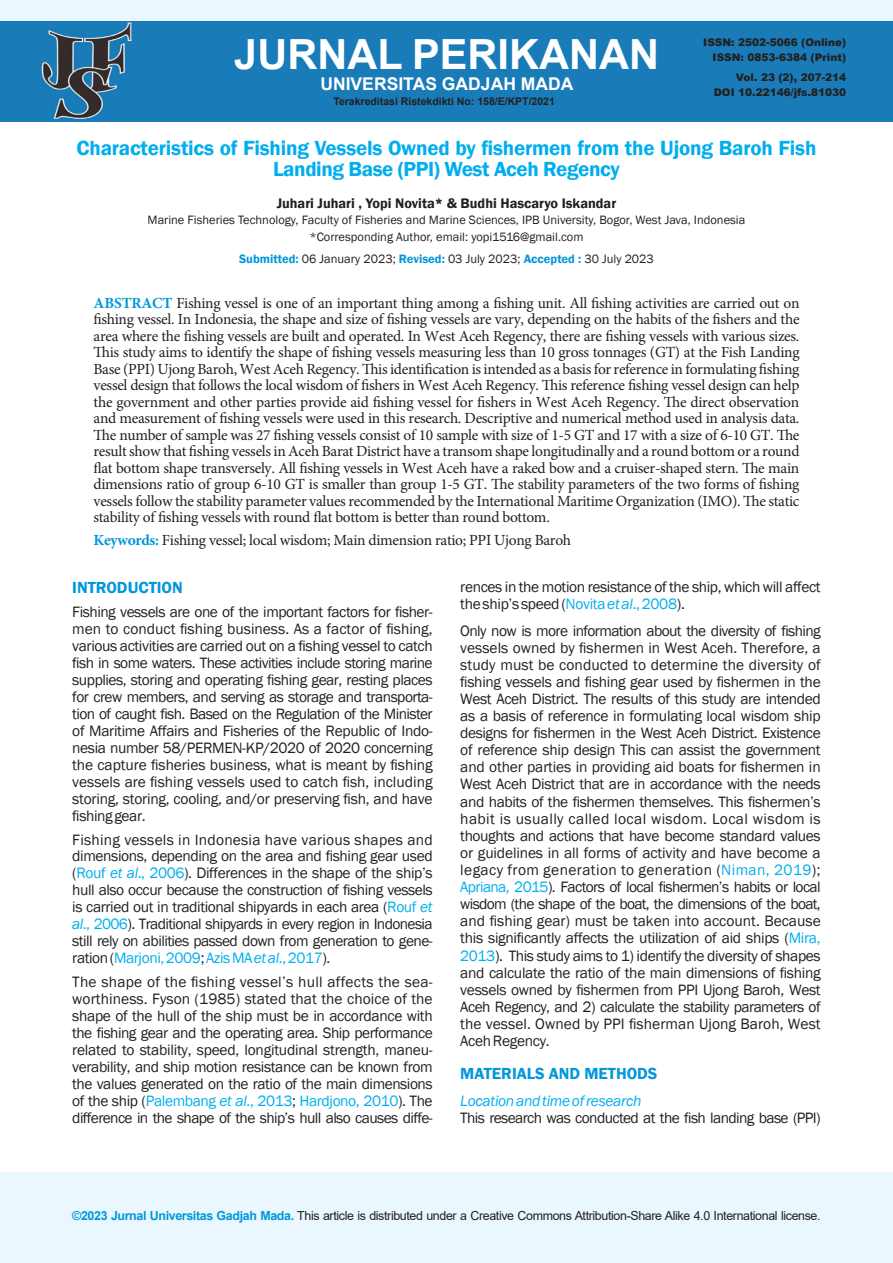
<style>
.page{position:relative;width:893px;height:1263px;background:#fff}
.page>*{position:absolute;margin:0;border:0;box-sizing:border-box;transform-origin:0 0}
.t1{font:700 41.55px "Arial";color:#fff}
.Judul_Indo{font:600 21px/21px "Franklin Gothic";letter-spacing:-.01em;color:#00aeef;text-align:center}
.t2{font:700 17.55px "Arial";color:#fff}
.BAB{font:600 16.5px "Franklin Gothic";color:#0097db}
.Isi{font:15.45px/17px "Franklin Gothic";letter-spacing:-.025em;color:#231f20;text-align:justify}
.Abstrak{font:15.45px/16.5px "Minion Pro";letter-spacing:-.02em;color:#231f20;text-align:justify}
.Isi-2{font:15.45px/17px "Franklin Gothic";letter-spacing:.005em;color:#231f20}
.Isi-3{font:italic 15.45px "Franklin Gothic";letter-spacing:-.02em;color:#00aeef}
.Penulis{font:600 14.25px "Franklin Gothic";color:#231f20}
.Corresponding{font:12.45px "Franklin Gothic";color:#231f20}
.t3{font:12.45px "Arial";letter-spacing:-.03em;color:#231f20}
.ISSN{font:900 10.5px "Arial";color:#231f20}
.t4{font:700 10.5px "Arial";color:#231f20}
.s1{font-weight:600;color:#0097db}
.s2{font-weight:700;color:#0097db}
.s3{color:#00aeef}
.s4{font-style:italic;color:#00aeef}
</style>
<div class="page">
<div style="left:0;top:0;width:893px;height:122px;background:#ebf7fe"></div>
<div style="left:0;top:21px;width:893px;height:101px;background:#197cb9"></div>
<img style="left:41px;top:22px;width:94px;height:97px">
<div style="left:0;top:1173px;width:893px;height:90px;background:#ebf7fe"></div>
<h1 class="t1" style="left:234px;top:25px;width:426px">JURNAL PERIKANAN</h1>
<p class="t2" style="left:320px;top:72px;width:255px">UNIVERSITAS GADJAH MADA</p>
<p class="t4" style="left:333px;top:94px;width:223px">Terakreditasi Ristekdikti No: 158/E/KPT/2021</p>
<p class="ISSN" style="left:703px;top:34px;width:144px">ISSN: 2502-5066 (Online)</p>
<p class="ISSN" style="left:713px;top:49px;width:135px">ISSN: 0853-6384 (Print)</p>
<p class="ISSN" style="left:736px;top:69px;width:112px">Vol. 23 (2), 207-214</p>
<p class="ISSN" style="left:714px;top:84px;width:134px">DOI 10.22146/jfs.81030</p>
<p class="Judul_Indo" style="left:77px;top:138px;width:741px">Characteristics of Fishing Vessels Owned by fishermen from the Ujong Baroh Fish<br>Landing Base (PPI) West Aceh Regency</p>
<p class="Penulis" style="left:277px;top:194px;width:341px">Juhari Juhari , Yopi Novita* &amp; Budhi Hascaryo Iskandar</p>
<p class="Corresponding" style="left:148px;top:212px;width:599px">Marine Fisheries Technology, Faculty of Fisheries and Marine Sciences, IPB University, Bogor, West Java, Indonesia</p>
<p class="Corresponding" style="left:309px;top:229px;width:276px">*Corresponding Author, email: yopi1516@gmail.com</p>
<p class="Corresponding" style="left:239px;top:251px;width:416px"><span class="s1">Submitted:</span> 06 January 2023; <span class="s1">Revised:</span> 03 July 2023; <span class="s1">Accepted :</span> 30 July 2023</p>
<p class="Abstrak" style="left:94px;top:295px;width:707px"><span class="s2">ABSTRACT</span> Fishing vessel is one of an important thing among a fishing unit. All fishing activities are carried out on fishing vessel. In Indonesia, the shape and size of fishing vessels are vary, depending on the habits of the fishers and the area where the fishing vessels are built and operated. In West Aceh Regency, there are fishing vessels with various sizes.<br>This study aims to identify the shape of fishing vessels measuring less than 10 gross tonnages (GT) at the Fish Landing Base (PPI) Ujong Baroh, West Aceh Regency. This identification is intended as a basis for reference in formulating fishing vessel design that follows the local wisdom of fishers in West Aceh Regency. This reference fishing vessel design can help the government and other parties provide aid fishing vessel for fishers in West Aceh Regency. The direct observation and measurement of fishing vessels were used in this research. Descriptive and numerical method used in analysis data.<br>The number of sample was 27 fishing vessels consist of 10 sample with size of 1-5 GT and 17 with a size of 6-10 GT. The result show that fishing vessels in Aceh Barat District have a transom shape longitudinally and a round bottom or a round flat bottom shape transversely. All fishing vessels in West Aceh have a raked bow and a cruiser-shaped stern. The main dimensions ratio of group 6-10 GT is smaller than group 1-5 GT. The stability parameters of the two forms of fishing vessels follow the stability parameter values recommended by the International Maritime Organization (IMO). The static stability of fishing vessels with round flat bottom is better than round bottom.</p>
<p class="Abstrak" style="left:94px;top:532px;width:479px"><span class="s2">Keywords:</span> Fishing vessel; local wisdom; Main dimension ratio; PPI Ujong Baroh</p>
<p class="BAB" style="left:72px;top:577px;width:112px">INTRODUCTION</p>
<p class="Isi" style="left:72px;top:604px;width:362px">Fishing vessels are one of the important factors for fisher&shy;men to conduct fishing business. As a factor of fishing, various activities are carried out on a fishing vessel to catch</p>
<p class="Isi" style="left:72px;top:655px;width:362px">fish in some waters. These activities include storing marine supplies, storing and operating fishing gear, resting places</p>
<p class="Isi" style="left:72px;top:688px;width:362px">for crew members, and serving as storage and transporta-</p>
<p class="Isi" style="left:72px;top:705px;width:362px">tion of caught fish. Based on the Regulation of the Minister</p>
<p class="Isi" style="left:72px;top:722px;width:362px">of Maritime Affairs and Fisheries of the Republic of Indo&shy;nesia number 58/PERMEN-KP/2020 of 2020 concerning the capture fisheries business, what is meant by fishing vessels are fishing vessels used to catch fish, including storing, storing, cooling, and/or preserving fish, and have fishing gear.</p>
<p class="Isi" style="left:72px;top:831px;width:362px">Fishing vessels in Indonesia have various shapes and dimensions, depending on the area and fishing gear used (<span class="s3">Rouf</span> <span class="s4">et al</span><span class="s3">., 2006</span>). Differences in the shape of the ship’s hull also occur because the construction of fishing vessels</p>
<p class="Isi" style="left:72px;top:899px;width:362px">is carried out in traditional shipyards in each area (<span class="s3">Rouf</span> <span class="s4">et</span></p>
<p class="Isi" style="left:72px;top:916px;width:362px"><span class="s4">al</span><span class="s3">., 2006</span>). Traditional shipyards in every region in Indonesia still rely on abilities passed down from generation to gene&shy;ration (<span class="s3">Marjoni, 2009</span>; <span class="s3">Azis MA</span> <span class="s4">et al</span><span class="s3">., 2017</span>).</p>
<p class="Isi-2" style="left:72px;top:974px;width:362px">The shape of the fishing vessel’s hull affects the sea&shy;worthiness. Fyson (1985) stated that the choice of the</p>
<p class="Isi" style="left:72px;top:1008px;width:362px">shape of the hull of the ship must be in accordance with</p>
<p class="Isi" style="left:72px;top:1025px;width:362px">the fishing gear and the operating area. Ship performance related to stability, speed, longitudinal strength, maneu&shy;verability, and ship motion resistance can be known from the values generated on the ratio of the main dimensions of the ship (<span class="s3">Palembang</span> <span class="s4">et al</span><span class="s3">., 2013</span>; <span class="s3">Hardjono, 2010</span>). The</p>
<p class="Isi" style="left:72px;top:1109px;width:362px">difference in the shape of the ship’s hull also causes diffe-</p>
<p class="Isi" style="left:460px;top:579px;width:362px">rences in the motion resistance of the ship, which will affect</p>
<p class="Isi" style="left:460px;top:596px;width:226px">the ship’s speed (<span class="s3">Novita</span> <span class="s4">et al</span><span class="s3">., 2008</span>).</p>
<p class="Isi" style="left:460px;top:622px;width:362px">Only now is more information about the diversity of fishing vessels owned by fishermen in West Aceh. Therefore, a</p>
<p class="Isi" style="left:460px;top:656px;width:362px">study must be conducted to determine the diversity of fishing vessels and fishing gear used by fishermen in the West Aceh District. The results of this study are intended as a basis of reference in formulating local wisdom ship designs for fishermen in the West Aceh District. Existence</p>
<p class="Isi" style="left:460px;top:742px;width:362px">of reference ship design This can assist the government</p>
<p class="Isi" style="left:460px;top:759px;width:362px">and other parties in providing aid boats for fishermen in<br>West Aceh District that are in accordance with the needs</p>
<p class="Isi" style="left:460px;top:793px;width:362px">and habits of the fishermen themselves. This fishermen’s habit is usually called local wisdom. Local wisdom is thoughts and actions that have become standard values</p>
<p class="Isi" style="left:460px;top:844px;width:362px">or guidelines in all forms of activity and have become a</p>
<p class="Isi" style="left:460px;top:862px;width:362px">legacy from generation to generation (<span class="s3">Niman, 2019</span>); <span class="s3">Apriana, 2015</span>). Factors of local fishermen’s habits or local wisdom (the shape of the boat, the dimensions of the boat, and fishing gear) must be taken into account. Because this significantly affects the utilization of aid ships (<span class="s3">Mira, 2013</span>). This study aims to 1) identify the diversity of shapes and calculate the ratio of the main dimensions of fishing vessels owned by fishermen from PPI Ujong Baroh, West Aceh Regency, and 2) calculate the stability parameters of</p>
<p class="Isi-2" style="left:460px;top:1015px;width:362px">the vessel. Owned by PPI fisherman Ujong Baroh, West</p>
<p class="Isi" style="left:460px;top:1033px;width:91px">Aceh Regency.</p>
<p class="BAB" style="left:460px;top:1064px;width:199px">MATERIALS AND METHODS</p>
<p class="Isi-3" style="left:460px;top:1091px;width:183px">Location and time of research</p>
<p class="Isi" style="left:460px;top:1110px;width:362px">This research was conducted at the fish landing base (PPI)</p>
<p class="t3" style="left:72px;top:1207px;width:750px"><span class="s2">©2023 Jurnal Universitas Gadjah Mada.</span> This article is distributed under a Creative Commons Attribution-Share Alike 4.0 International license.</p>
</div>
